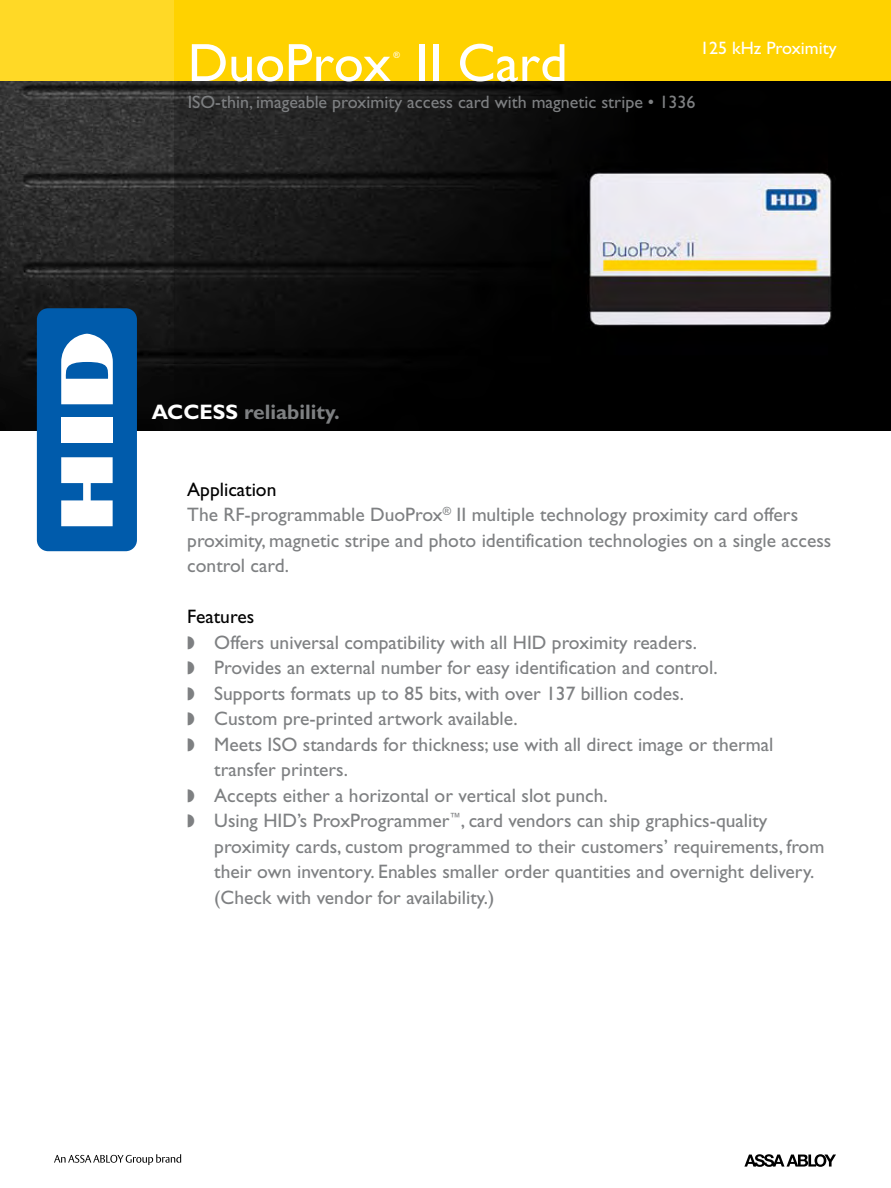
<style>
.page{position:relative;width:891px;height:1188px;background:#fff}
.page>*{position:absolute;margin:0;border:0;box-sizing:border-box;transform-origin:0 0}
.t1{font:54px "Gill Sans";color:#fff}
.t2{font:700 21px "Gill Sans";color:#7e8082}
.t3{font:19.5px/25.5px "Gill Sans";color:#7e8082}
.t4{font:19.5px "Gill Sans";color:#000}
.t5{font:18px "Gill Sans";color:#7e8082}
.t6{font:18px "Gill Sans";color:#fff}
.t7{font:8.7px "Gill Sans";color:#fff}
.s1{color:#fff}
.s2{color:#000}
</style>
<div class="page">
<div style="left:0;top:0;width:187px;height:93px;background:#ffd926"></div>
<div style="left:175px;top:0;width:716px;height:93px;background:#ffd200"></div>
<img style="left:174px;top:81px;width:717px;height:349px">
<svg style="left:0;top:81px;width:174px;height:349px;background:#272727"></svg>
<div style="left:37px;top:308px;width:100px;height:243px;background:#005bab;border-radius:11px"></div>
<div style="left:61px;top:418px;width:52px;height:25px;background:#fff"></div>
<svg style="left:61px;top:457px;width:52px;height:69px"></svg>
<svg style="left:61px;top:334px;width:52px;height:70px"></svg>
<svg style="left:54px;top:1154px;width:127px;height:11px"></svg>
<svg style="left:744px;top:1154px;width:92px;height:13px"></svg>
<h1 class="t1" style="left:188px;top:32px;width:205px">DuoProx</h1>
<p class="t7" style="left:393px;top:50px;width:8px">®</p>
<h1 class="t1" style="left:415px;top:32px;width:154px">II Card</h1>
<p class="t5" style="left:188px;top:92px;width:509px">ISO-thin, imageable proximity access card with magnetic stripe • 1336</p>
<p class="t6" style="left:700px;top:38px;width:138px">125 kHz Proximity</p>
<p class="t2" style="left:152px;top:400px;width:190px"><span class="s1">ACCESS</span> reliability.</p>
<p class="t3" style="left:187px;top:477px;width:646px"><span class="s2">Application<br></span>The RF-programmable DuoProx<sup>®</sup> II multiple technology proximity card offers proximity, magnetic stripe and photo identification technologies on a single access control card.</p>
<p class="t4" style="left:187px;top:605px;width:68px">Features</p>
<p class="t3" style="left:214px;top:630px;width:612px">Offers universal compatibility with all HID proximity readers.<br>Provides an external number for easy identification and control.<br>Supports formats up to 85 bits, with over 137 billion codes.<br>Custom pre-printed artwork available.<br>Meets ISO standards for thickness; use with all direct image or thermal transfer printers.<br>Accepts either a horizontal or vertical slot punch.<br>Using HID’s ProxProgrammer<sup>™</sup>, card vendors can ship graphics-quality proximity cards, custom programmed to their customers’ requirements, from their own inventory. Enables smaller order quantities and overnight delivery. (Check with vendor for availability.)</p>
</div>
